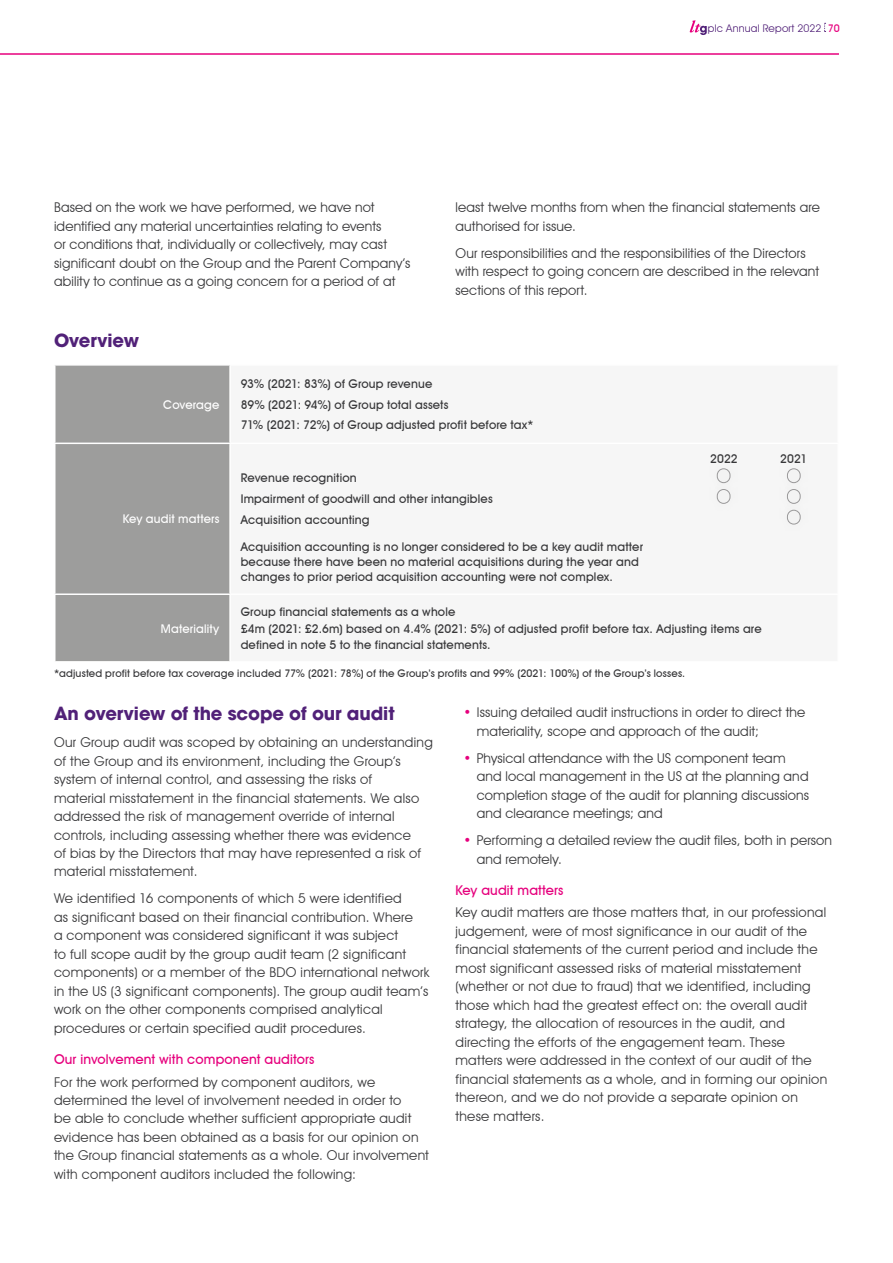
<style>
.page{position:relative;width:893px;height:1263px;background:#fff}
.page>*{position:absolute;margin:0;border:0;box-sizing:border-box;transform-origin:0 0}
.t1{font:700 18px "ITC Avant Garde Pro";letter-spacing:-.01em;color:#512178}
.t2{font:13.5px/18.5px "Avant Garde IT Cby BT";letter-spacing:.02em;color:#38383a}
.t3{font:500 13.5px "Avant Garde IT Cby BT";letter-spacing:.01em;color:#e6007d}
.t4{font:500 12px/20.7px "Avant Garde IT Cby BT";letter-spacing:.015em;color:#38383a}
.t5{font:500 12px "Avant Garde IT Cby BT";letter-spacing:.015em;color:#fff}
.t6{font:500 10.5px "Avant Garde IT Cby BT";letter-spacing:.015em;color:#38383a}
.t7{font:10.5px "Avant Garde IT Cby BT";letter-spacing:.02em;color:#512178}
.s1{font-weight:500;color:#e6007d}
.s2{color:#e6007d}
</style>
<div class="page">
<hr style="left:0;top:53px;width:839px;height:2px;background:#e6007d">
<svg style="left:690px;top:20px;width:17px;height:15px"></svg>
<svg style="left:824px;top:23px;width:2px;height:9px"></svg>
<div style="left:56px;top:366px;width:173px;height:295px;background:#9d9d9c"></div>
<hr style="left:54px;top:443px;width:176px;height:1px;background:#fff">
<hr style="left:54px;top:593px;width:176px;height:2px;background:#fff">
<div style="left:774px;top:455px;width:40px;height:41px;background:#f6f6f6"></div>
<div style="left:787px;top:468px;width:13px;height:15px;border:1px solid #9a999a;border-radius:6px"></div>
<div style="left:704px;top:455px;width:40px;height:41px;background:#f6f6f6"></div>
<div style="left:717px;top:468px;width:13px;height:15px;border:1px solid #9a999a;border-radius:6px"></div>
<div style="left:774px;top:476px;width:40px;height:40px;background:#000;opacity:.2"></div>
<div style="left:787px;top:489px;width:13px;height:15px;border:1px solid #9a999a;border-radius:6px"></div>
<div style="left:704px;top:476px;width:40px;height:40px;background:#f5f5f5"></div>
<div style="left:717px;top:489px;width:13px;height:15px;border:1px solid #9a999a;border-radius:6px"></div>
<div style="left:774px;top:497px;width:40px;height:40px;background:#f5f5f5"></div>
<div style="left:787px;top:510px;width:13px;height:14px;border:1px solid #9a999a;border-radius:6px"></div>
<p class="t7" style="left:708px;top:22px;width:133px">plc Annual Report 2022 <span class="s1">70</span></p>
<p class="t2" style="left:54px;top:198px;width:358px">Based on the work we have performed, we have not identified any material uncertainties relating to events<br>or conditions that, individually or collectively, may cast significant doubt on the Group and the Parent Company’s ability to continue as a going concern for a period of at</p>
<h1 class="t1" style="left:54px;top:328px;width:87px">Overview</h1>
<p class="t2" style="left:455px;top:198px;width:366px">least twelve months from when the financial statements are authorised for issue.</p>
<p class="t2" style="left:455px;top:244px;width:365px">Our responsibilities and the responsibilities of the Directors with respect to going concern are described in the relevant sections of this report.</p>
<p class="t5" style="left:163px;top:397px;width:58px">Coverage</p>
<p class="t5" style="left:123px;top:512px;width:98px">Key audit matters</p>
<p class="t5" style="left:161px;top:621px;width:60px">Materiality</p>
<p class="t4" style="left:241px;top:373px;width:294px">93% (2021: 83%) of Group revenue<br>89% (2021: 94%) of Group total assets<br>71% (2021: 72%) of Group adjusted profit before tax*</p>
<p class="t4" style="left:241px;top:467px;width:253px">Revenue recognition<br>Impairment of goodwill and other intangibles<br>Acquisition accounting</p>
<p class="t4" style="left:241px;top:540px;width:404px;line-height:15px">Acquisition accounting is no longer considered to be a key audit matter because there have been no material acquisitions during the year and changes to prior period acquisition accounting were not complex.</p>
<p class="t4" style="left:710px;top:448px;width:29px">2022</p>
<p class="t4" style="left:780px;top:448px;width:28px">2021</p>
<p class="t4" style="left:241px;top:603px;width:522px;line-height:16.5px">Group financial statements as a whole<br>£4m (2021: £2.6m) based on 4.4% (2021: 5%) of adjusted profit before tax. Adjusting items are defined in note 5 to the financial statements.</p>
<p class="t6" style="left:54px;top:667px;width:633px">*adjusted profit before tax coverage included 77% (2021: 78%) of the Group’s profits and 99% (2021: 100%) of the Group’s losses.</p>
<h1 class="t1" style="left:54px;top:702px;width:342px">An overview of the scope of our audit</h1>
<p class="t2" style="left:54px;top:733px;width:380px">Our Group audit was scoped by obtaining an understanding of the Group and its environment, including the Group’s system of internal control, and assessing the risks of<br>material misstatement in the financial statements. We also addressed the risk of management override of internal controls, including assessing whether there was evidence<br>of bias by the Directors that may have represented a risk of material misstatement.</p>
<p class="t2" style="left:54px;top:889px;width:377px">We identified 16 components of which 5 were identified<br>as significant based on their financial contribution. Where<br>a component was considered significant it was subject<br>to full scope audit by the group audit team (2 significant components) or a member of the BDO international network in the US (3 significant components). The group audit team’s work on the other components comprised analytical procedures or certain specified audit procedures.</p>
<p class="t3" style="left:54px;top:1051px;width:262px">Our involvement with component auditors</p>
<p class="t2" style="left:54px;top:1072px;width:376px">For the work performed by component auditors, we determined the level of involvement needed in order to<br>be able to conclude whether sufficient appropriate audit evidence has been obtained as a basis for our opinion on the Group financial statements as a whole. Our involvement with component auditors included the following:</p>
<p class="t2" style="left:477px;top:703px;width:330px;text-indent:-13px"><span class="s2">•</span> Issuing detailed audit instructions in order to direct the materiality, scope and approach of the audit;</p>
<p class="t2" style="left:477px;top:749px;width:334px;text-indent:-13px"><span class="s2">•</span> Physical attendance with the US component team and local management in the US at the planning and completion stage of the audit for planning discussions and clearance meetings; and</p>
<p class="t2" style="left:477px;top:831px;width:357px;text-indent:-13px"><span class="s2">•</span> Performing a detailed review the audit files, both in person and remotely.</p>
<p class="t3" style="left:455px;top:882px;width:110px">Key audit matters</p>
<p class="t2" style="left:455px;top:903px;width:373px">Key audit matters are those matters that, in our professional judgement, were of most significance in our audit of the financial statements of the current period and include the most significant assessed risks of material misstatement (whether or not due to fraud) that we identified, including those which had the greatest effect on: the overall audit strategy, the allocation of resources in the audit, and directing the efforts of the engagement team. These matters were addressed in the context of our audit of the financial statements as a whole, and in forming our opinion thereon, and we do not provide a separate opinion on these matters.</p>
</div>
